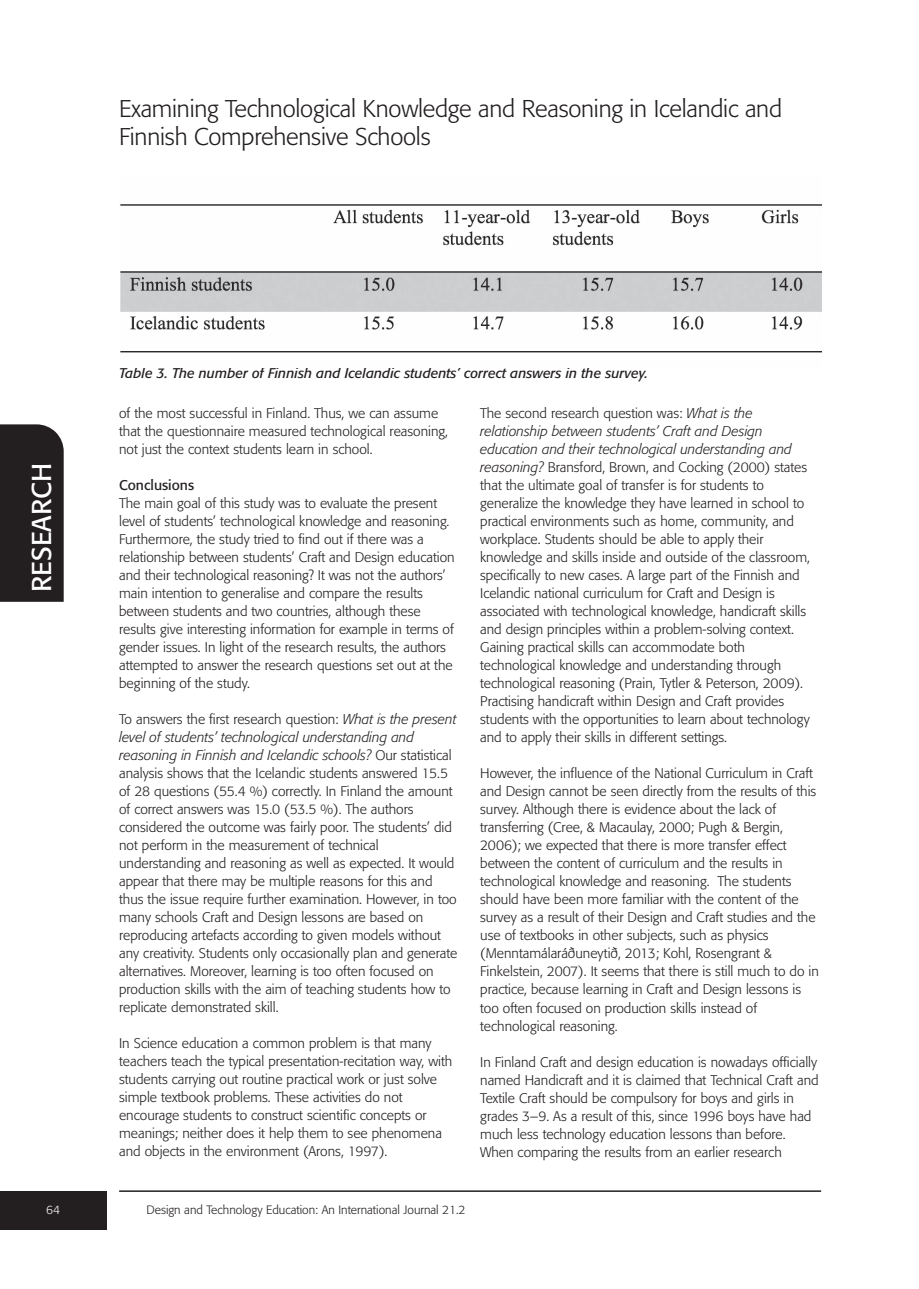
<style>
.page{position:relative;width:919px;height:1289px;background:#fff}
.page>*{position:absolute;margin:0;border:0;box-sizing:border-box;transform-origin:0 0}
.t1{font:27px "Formata";color:#fff}
.t2{font:300 24px/28.5px "Formata";letter-spacing:-.01em;color:#231f20}
.t3{font:italic 300 13.95px/18px "Formata";color:#231f20}
.t4{font:italic 13.95px "Formata";color:#231f20}
.t5{font:13.95px "Formata";color:#231f20}
.t6{font:300 13.8px/18px "Formata";color:#231f20}
.t7{font:300 12px "Formata";color:#231f20}
.t8{font:300 12px "Formata";color:#fff}
.s1{font-style:italic;font-size:13.95px}
.s2{font-style:normal;font-size:13.8px}
</style>
<div class="page">
<div style="left:0;top:1191px;width:106px;height:38px;background:#231f20"></div>
<hr style="left:119px;top:1190px;width:702px;height:1px;background:#231f20">
<div style="left:0;top:424px;width:64px;height:178px;background:#231f20"></div>
<img style="left:120px;top:204px;width:701px;height:149px">
<h2 class="t2" style="left:119px;top:96px;width:664px">Examining Technological Knowledge and Reasoning in Icelandic and<br>Finnish Comprehensive Schools</h2>
<h1 class="t1" style="left:30px;top:592px;width:131px;rotate:-90deg">RESEARCH</h1>
<p class="t8" style="left:46px;top:1204px;width:15px">64</p>
<p class="t4" style="left:119px;top:367px;width:530px">Table 3. The number of Finnish and Icelandic students’ correct answers in the survey.</p>
<p class="t6" style="left:119px;top:405px;width:330px">of the most successful in Finland. Thus, we can assume that the questionnaire measured technological reasoning, not just the context students learn in school.</p>
<p class="t5" style="left:119px;top:479px;width:76px">Conclusions</p>
<p class="t6" style="left:119px;top:495px;width:337px">The main goal of this study was to evaluate the present level of students’ technological knowledge and reasoning.<br>Furthermore, the study tried to find out if there was a relationship between students’ Craft and Design education and their technological reasoning? It was not the authors’ main intention to generalise and compare the results between students and two countries, although these results give interesting information for example in terms of gender issues. In light of the research results, the authors attempted to answer the research questions set out at the beginning of the study.</p>
<p class="t6" style="left:119px;top:711px;width:339px">To answers the first research question: <span class="s1">What is the present</span></p>
<p class="t3" style="left:119px;top:729px;width:334px">level of students’ technological understanding and reasoning in Finnish and Icelandic schools? <span class="s2">Our statistical</span></p>
<p class="t6" style="left:119px;top:765px;width:339px">analysis shows that the Icelandic students answered 15.5 of 28 questions (55.4 %) correctly. In Finland the amount of correct answers was 15.0 (53.5 %). The authors considered the outcome was fairly poor. The students’ did not perform in the measurement of technical understanding and reasoning as well as expected. It would appear that there may be multiple reasons for this and thus the issue require further examination. However, in too many schools Craft and Design lessons are based on reproducing artefacts according to given models without any creativity. Students only occasionally plan and generate alternatives. Moreover, learning is too often focused on production skills with the aim of teaching students how to replicate demonstrated skill.</p>
<p class="t6" style="left:119px;top:1035px;width:335px">In Science education a common problem is that many teachers teach the typical presentation-recitation way, with students carrying out routine practical work or just solve simple textbook problems. These activities do not encourage students to construct scientific concepts or meanings; neither does it help them to see phenomena and objects in the environment (Arons, 1997).</p>
<p class="t6" style="left:480px;top:405px;width:274px">The second research question was: <span class="s1">What is the</span></p>
<p class="t3" style="left:480px;top:423px;width:313px">relationship between students’ Craft and Design education and their technological understanding and</p>
<p class="t6" style="left:480px;top:459px;width:331px"><span class="s1">reasoning?</span> Bransford, Brown, and Cocking (2000) states that the ultimate goal of transfer is for students to generalize the knowledge they have learned in school to practical environments such as home, community, and workplace. Students should be able to apply their knowledge and skills inside and outside of the classroom, specifically to new cases. A large part of the Finnish and Icelandic national curriculum for Craft and Design is associated with technological knowledge, handicraft skills and design principles within a problem-solving context.<br>Gaining practical skills can accommodate both technological knowledge and understanding through technological reasoning (Prain, Tytler &amp; Peterson, 2009).<br>Practising handicraft within Design and Craft provides students with the opportunities to learn about technology and to apply their skills in different settings.</p>
<p class="t6" style="left:480px;top:765px;width:340px">However, the influence of the National Curriculum in Craft and Design cannot be seen directly from the results of this survey. Although there is evidence about the lack of transferring (Cree, &amp; Macaulay, 2000; Pugh &amp; Bergin, 2006); we expected that there is more transfer effect between the content of curriculum and the results in technological knowledge and reasoning. The students should have been more familiar with the content of the survey as a result of their Design and Craft studies and the use of textbooks in other subjects, such as physics (Menntamálaráðuneytið, 2013; Kohl, Rosengrant &amp; Finkelstein, 2007). It seems that there is still much to do in practice, because learning in Craft and Design lessons is too often focused on production skills instead of technological reasoning.</p>
<p class="t6" style="left:480px;top:1053px;width:340px">In Finland Craft and design education is nowadays officially named Handicraft and it is claimed that Technical Craft and Textile Craft should be compulsory for boys and girls in grades 3–9. As a result of this, since 1996 boys have had much less technology education lessons than before.<br>When comparing the results from an earlier research</p>
<p class="t7" style="left:146px;top:1204px;width:320px">Design and Technology Education: An International Journal 21.2</p>
</div>
